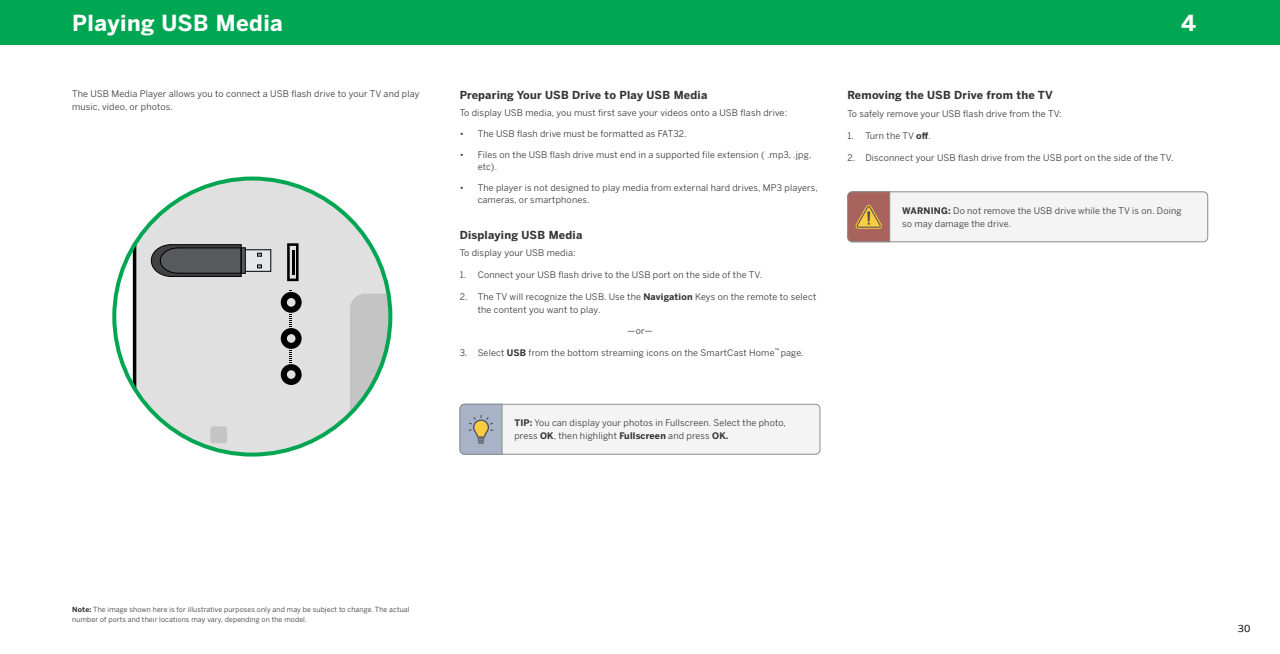
<style>
.page{position:relative;width:1280px;height:654px;background:#fff}
.page>*{position:absolute;margin:0;border:0;box-sizing:border-box;transform-origin:0 0}
.t1{font:700 22px "Benton Sans";letter-spacing:.02em;color:#fff}
.t2{font:700 11px "Benton Sans";letter-spacing:.02em;color:#333}
.t3{font:10px "Open Sans";color:#000;scale:1.1 1}
.t4{font:9px/13px "Benton Sans";letter-spacing:.02em;color:#333}
.t5{font:7px/10px "Benton Sans";letter-spacing:.02em;color:#333}
.s1{font-weight:700}
</style>
<div class="page">
<div style="left:0;top:0;width:1280px;height:45px;background:#00a651"></div>
<svg style="left:131px;top:179px;width:259px;height:276px"></svg>
<div style="left:210px;top:426px;width:17px;height:17px;background:#c4c4c4;border-radius:2px"></div>
<svg style="left:210px;top:453px;width:16px;height:2px"></svg>
<svg style="left:350px;top:294px;width:40px;height:161px"></svg>
<div style="left:232px;top:250px;width:39px;height:21px;background:#e6e7e8"></div>
<div style="left:232px;top:249px;width:39px;height:23px;border:1px solid #000"></div>
<svg style="left:257px;top:253px;width:5px;height:4px"></svg>
<svg style="left:257px;top:264px;width:5px;height:4px"></svg>
<svg style="left:150px;top:244px;width:96px;height:33px"></svg>
<div style="left:460px;top:404px;width:360px;height:50px;background:#f4f4f4;border-radius:4px"></div>
<div style="left:460px;top:404px;width:360px;height:50px;border:1px solid #8a8c8e;border-radius:4px"></div>
<svg style="left:459px;top:404px;width:44px;height:51px"></svg>
<div style="left:848px;top:192px;width:360px;height:50px;background:#f4f4f4;border-radius:4px"></div>
<div style="left:848px;top:192px;width:360px;height:50px;border:1px solid #8a8c8e;border-radius:4px"></div>
<svg style="left:847px;top:191px;width:43px;height:51px"></svg>
<svg style="left:287px;top:243px;width:12px;height:38px"></svg>
<svg style="left:281px;top:292px;width:21px;height:93px"></svg>
<h2 class="t1" style="left:72px;top:9px;width:212px">Playing USB Media</h2>
<p class="t4" style="left:72px;top:87px;width:349px">The USB Media Player allows you to connect a USB flash drive to your TV and play music, video, or photos.</p>
<h3 class="t2" style="left:460px;top:88px;width:249px">Preparing Your USB Drive to Play USB Media</h3>
<p class="t4" style="left:460px;top:106px;width:329px">To display USB media, you must first save your videos onto a USB flash drive:</p>
<p class="t4" style="left:460px;top:127px;width:229px">• The USB flash drive must be formatted as FAT32.</p>
<p class="t4" style="left:478px;top:149px;width:335px;line-height:12px;text-indent:-18px">• Files on the USB flash drive must end in a supported file extension ( .mp3, .jpg, etc).</p>
<p class="t4" style="left:478px;top:182px;width:342px;line-height:12px;text-indent:-18px">• The player is not designed to play media from external hard drives, MP3 players, cameras, or smartphones.</p>
<h3 class="t2" style="left:460px;top:228px;width:124px">Displaying USB Media</h3>
<p class="t4" style="left:460px;top:246px;width:117px">To display your USB media:</p>
<p class="t4" style="left:460px;top:268px;width:304px">1. Connect your USB flash drive to the USB port on the side of the TV.</p>
<p class="t4" style="left:460px;top:290px;width:9px">2.</p>
<p class="t4" style="left:478px;top:290px;width:340px">The TV will recognize the USB. Use the <span class="s1">Navigation</span> Keys on the remote to select the content you want to play.</p>
<p class="t4" style="left:627px;top:324px;width:27px">—or—</p>
<p class="t4" style="left:460px;top:346px;width:346px">3. Select <span class="s1">USB</span> from the bottom streaming icons on the SmartCast Home<sup>™</sup> page.</p>
<p class="t4" style="left:514px;top:417px;width:273px"><span class="s1">TIP:</span> You can display your photos in Fullscreen. Select the photo, press <span class="s1">OK</span>, then highlight <span class="s1">Fullscreen</span> and press <span class="s1">OK.</span></p>
<h1 class="t1" style="left:1181px;top:9px;width:16px">4</h1>
<h3 class="t2" style="left:847px;top:88px;width:207px">Removing the USB Drive from the TV</h3>
<p class="t4" style="left:847px;top:107px;width:216px">To safely remove your USB flash drive from the TV:</p>
<p class="t4" style="left:847px;top:129px;width:85px">1. Turn the TV <span class="s1">off</span>.</p>
<p class="t4" style="left:847px;top:151px;width:328px">2. Disconnect your USB flash drive from the USB port on the side of the TV.</p>
<p class="t4" style="left:902px;top:204px;width:281px"><span class="s1">WARNING:</span> Do not remove the USB drive while the TV is on. Doing so may damage the drive.</p>
<p class="t5" style="left:72px;top:604px;width:339px"><span class="s1">Note:</span> The image shown here is for illustrative purposes only and may be subject to change. The actual number of ports and their locations may vary, depending on the model.</p>
<p class="t3" style="left:1238px;top:622px;width:13px">30</p>
</div>
